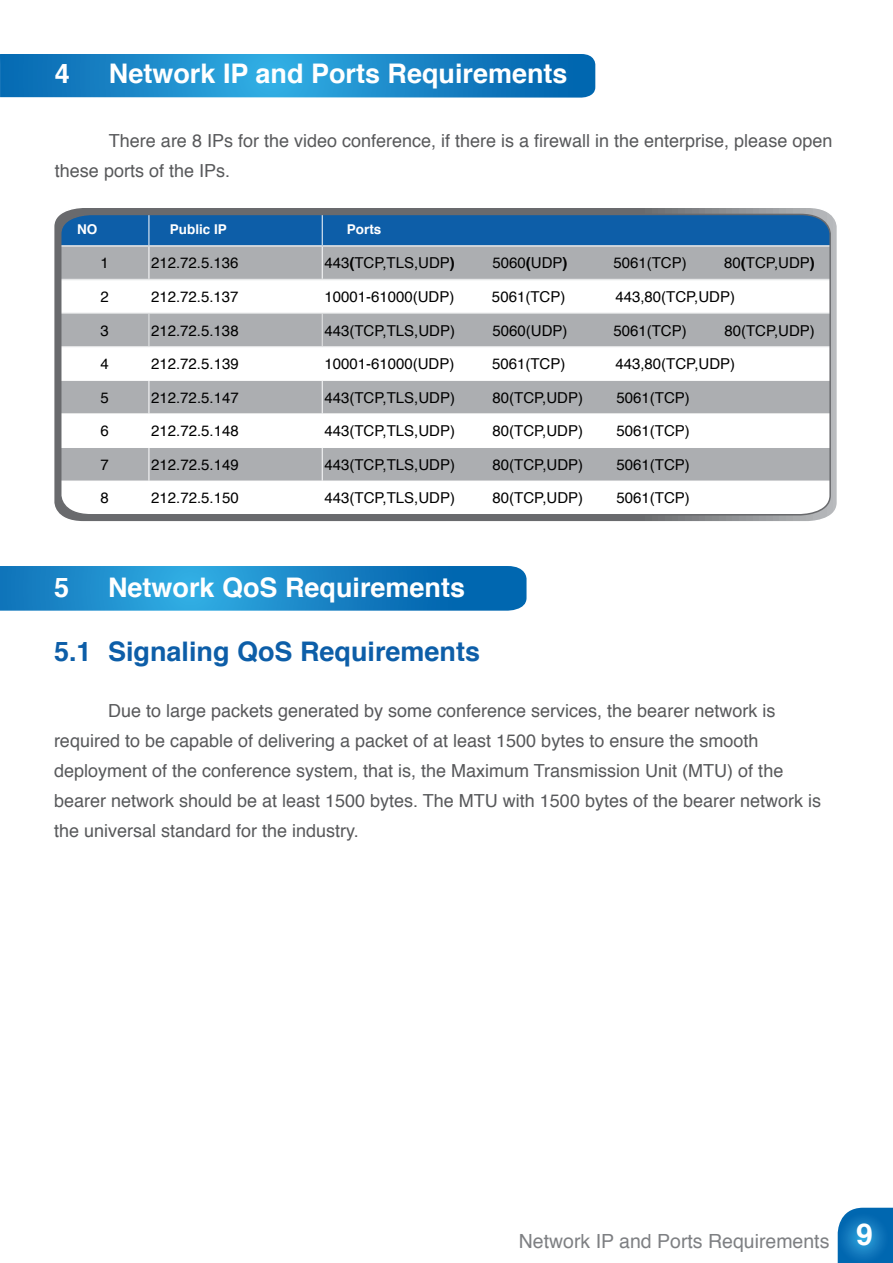
<style>
.page{position:relative;width:893px;height:1263px;background:#fff}
.page>*{position:absolute;margin:0;border:0;box-sizing:border-box;transform-origin:0 0}
.t1{font:700 30px "Helvetica";color:#fff}
.t2{font:700 27px "Helvetica";color:#fff}
.t3{font:700 27px "Helvetica";color:#0d5ea8}
.t4{font:19.5px "Helvetica";color:#7e8083}
.t5{font:18px/30px "Helvetica";color:#58595b}
.t6{font:15px "Helvetica";color:#000}
.t7{font:700 13.5px "Helvetica";color:#fff}
.s1{font-weight:700}
</style>
<div class="page">
<svg style="left:838px;top:1208px;width:55px;height:55px;background:#1579bc"></svg>
<svg style="left:0;top:566px;width:526px;height:45px;background:#1a86c6"></svg>
<svg style="left:0;top:54px;width:595px;height:44px;background:#1d88c8"></svg>
<svg style="left:54px;top:208px;width:783px;height:314px;background:#8a8b8e"></svg>
<svg style="left:59px;top:213px;width:773px;height:303px"></svg>
<h2 class="t2" style="left:55px;top:51px;width:17px">4</h2>
<h2 class="t2" style="left:109px;top:51px;width:460px">Network IP and Ports Requirements</h2>
<p class="t5" style="left:55px;top:126px;width:779px;text-indent:54px">There are 8 IPs for the video conference if, there is a firewall in the enterprise, please open these ports of the IPs.</p>
<p class="t7" style="left:77px;top:219px;width:22px">NO</p>
<p class="t7" style="left:170px;top:219px;width:59px">Public IP</p>
<p class="t7" style="left:347px;top:219px;width:36px">Ports</p>
<p class="t6" style="left:100px;top:251px;width:10px">1</p>
<p class="t6" style="left:151px;top:251px;width:89px">212.72.5.136</p>
<p class="t6" style="left:324px;top:251px;width:132px">443<span class="s1">(</span>TCP,TLS,UDP<span class="s1">)</span></p>
<p class="t6" style="left:492px;top:251px;width:77px">5060<span class="s1">(</span>UDP<span class="s1">)</span></p>
<p class="t6" style="left:613px;top:251px;width:75px">5061(TCP)</p>
<p class="t6" style="left:724px;top:251px;width:92px">80<span class="s1">(</span>TCP,UDP<span class="s1">(</span></p>
<p class="t6" style="left:100px;top:285px;width:10px">2</p>
<p class="t6" style="left:151px;top:285px;width:89px">212.72.5.137</p>
<p class="t6" style="left:324px;top:285px;width:132px">10001-61000(UDP)</p>
<p class="t6" style="left:492px;top:285px;width:75px">5061(TCP)</p>
<p class="t6" style="left:615px;top:285px;width:121px">443,80(TCP,UDP(</p>
<p class="t6" style="left:100px;top:319px;width:10px">3</p>
<p class="t6" style="left:151px;top:319px;width:89px">212.72.5.138</p>
<p class="t6" style="left:324px;top:319px;width:132px">443(TCP,TLS,UDP)</p>
<p class="t6" style="left:493px;top:319px;width:77px">5060(UDP)</p>
<p class="t6" style="left:613px;top:319px;width:75px">5061(TCP)</p>
<p class="t6" style="left:724px;top:319px;width:92px">80(TCP,UDP(</p>
<p class="t6" style="left:100px;top:352px;width:10px">4</p>
<p class="t6" style="left:151px;top:352px;width:89px">212.72.5.139</p>
<p class="t6" style="left:324px;top:352px;width:132px">10001-61000(UDP)</p>
<p class="t6" style="left:492px;top:352px;width:75px">5061(TCP)</p>
<p class="t6" style="left:615px;top:352px;width:121px">443,80(TCP,UDP(</p>
<p class="t6" style="left:100px;top:386px;width:10px">5</p>
<p class="t6" style="left:151px;top:386px;width:89px">212.72.5.147</p>
<p class="t6" style="left:324px;top:386px;width:132px">443(TCP,TLS,UDP)</p>
<p class="t6" style="left:493px;top:386px;width:92px">80(TCP,UDP)</p>
<p class="t6" style="left:616px;top:386px;width:75px">5061(TCP(</p>
<p class="t6" style="left:100px;top:419px;width:10px">6</p>
<p class="t6" style="left:151px;top:419px;width:89px">212.72.5.148</p>
<p class="t6" style="left:324px;top:419px;width:132px">443(TCP,TLS,UDP)</p>
<p class="t6" style="left:493px;top:419px;width:92px">80(TCP,UDP)</p>
<p class="t6" style="left:616px;top:419px;width:75px">5061(TCP(</p>
<p class="t6" style="left:100px;top:453px;width:10px">7</p>
<p class="t6" style="left:151px;top:453px;width:89px">212.72.5.149</p>
<p class="t6" style="left:324px;top:453px;width:132px">443(TCP,TLS,UDP)</p>
<p class="t6" style="left:493px;top:453px;width:92px">80(TCP,UDP)</p>
<p class="t6" style="left:616px;top:453px;width:75px">5061(TCP(</p>
<p class="t6" style="left:100px;top:487px;width:10px">8</p>
<p class="t6" style="left:151px;top:487px;width:89px">212.72.5.150</p>
<p class="t6" style="left:324px;top:487px;width:132px">443(TCP,TLS,UDP)</p>
<p class="t6" style="left:493px;top:487px;width:92px">80(TCP,UDP)</p>
<p class="t6" style="left:616px;top:487px;width:75px">5061(TCP(</p>
<h2 class="t2" style="left:54px;top:566px;width:17px">5</h2>
<h2 class="t2" style="left:108px;top:566px;width:359px">Network QoS Requirements</h2>
<h2 class="t3" style="left:54px;top:630px;width:39px">5.1</h2>
<h2 class="t3" style="left:108px;top:630px;width:374px">Signaling QoS Requirements</h2>
<p class="t5" style="left:54px;top:696px;width:769px;text-indent:54px">Due to large packets generated by some conference services, the bearer network is required to be capable of delivering a packet of at least 1500 bytes to ensure the smooth deployment of the conference system, that is, the Maximum Transmission Unit (MTU) of the bearer network should be at least 1500 bytes. The MTU with 1500 bytes of the bearer network is the universal standard for the industry.</p>
<p class="t4" style="left:519px;top:1226px;width:312px">Network IP and Ports Requirements</p>
<h1 class="t1" style="left:856px;top:1210px;width:18px">9</h1>
</div>
